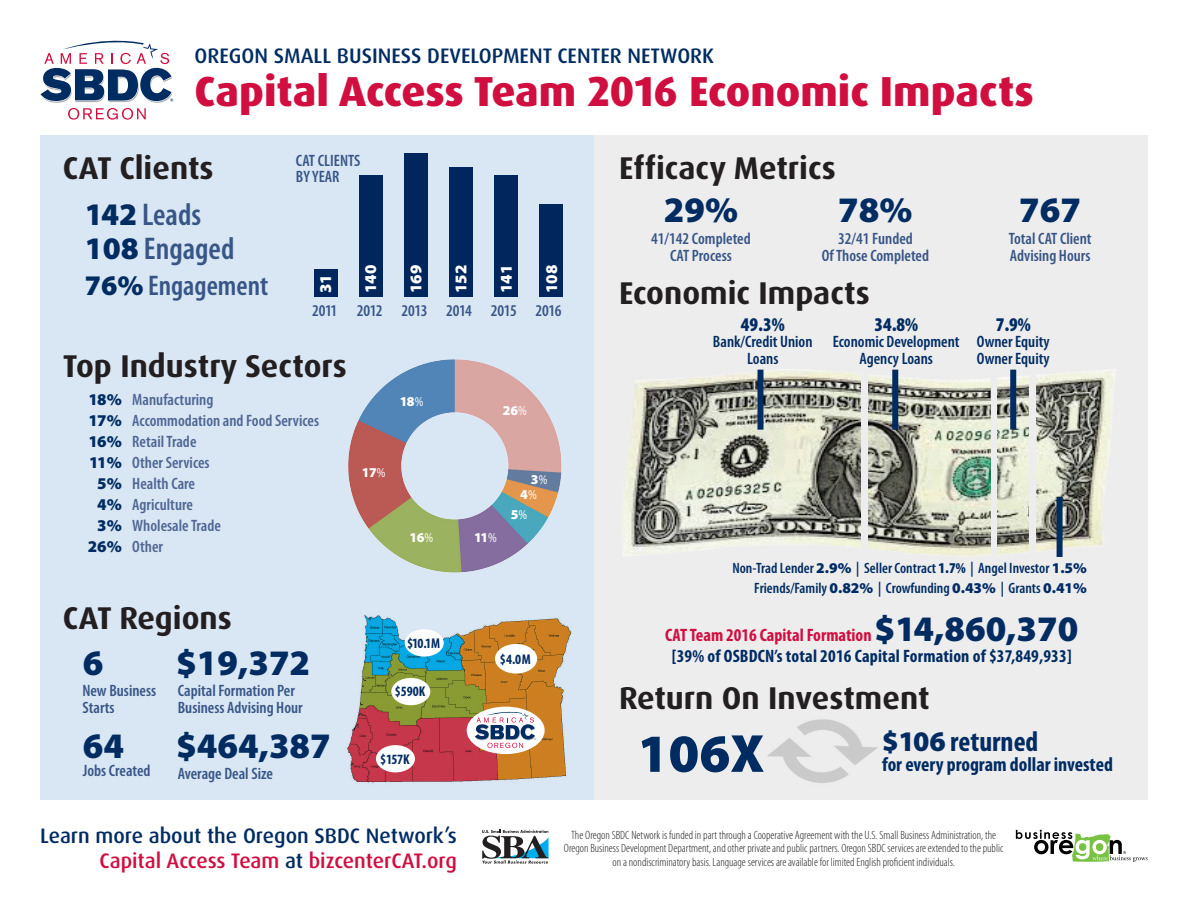
<style>
.page{position:relative;width:1188px;height:918px;background:#fff}
.page>*{position:absolute;margin:0;border:0;box-sizing:border-box;transform-origin:0 0}
.t1{font:900 54px "Myriad Pro";color:#002c62}
.t2{font:800 42px "Dax OT";color:#d10e40}
.t3{font:900 36px "Myriad Pro";color:#002c62}
.t4{font:700 31.5px "Dax OT";color:#231f20}
.t5{font:600 condensed 31.5px/34.5px "Myriad Pro";color:#375586}
.t6{font:600 condensed 28.5px "Myriad Pro";color:#375586}
.t7{font:700 condensed 28.5px "Myriad Pro";color:#002c62}
.t8{font:500 21px/25.2px "Dax OT";color:#002c62;text-align:right}
.t9{font:700 condensed 19.95px "Myriad Pro";color:#002c62}
.t10{font:900 condensed 19.5px "Myriad Pro";color:#002c62}
.t11{font:700 condensed 18px/21px "Myriad Pro";letter-spacing:.01em;color:#002c62;text-align:center}
.t12{font:600 condensed 16.5px/16.5px "Myriad Pro";color:#375586}
.t13{font:600 condensed 16.5px "Myriad Pro";color:#4e6693}
.t14{font:600 condensed 16.5px/16.5px "Myriad Pro";color:#002c62}
.t15{font:600 condensed 16.5px "Myriad Pro";letter-spacing:-.02em;color:#375586}
.t16{font:900 16.5px "Myriad Pro";color:#fff}
.t17{font:600 condensed 15px/19.5px "Myriad Pro";color:#002c62;text-align:right}
.t18{font:700 condensed 14.25px "Myriad Pro";color:#002c62}
.t19{font:900 13.5px "Myriad Pro";letter-spacing:-.04em;color:#fff}
.t20{font:300 condensed 12px/13.5px "Myriad Pro";color:#231f20;text-align:center}
.s1{font-weight:900;font-stretch:normal;color:#002c62}
.s2{font-weight:400;font-stretch:condensed}
.s3{font-weight:900;font-stretch:normal}
.s4{font-weight:900}
.s5{color:#d10e40}
.s6{font-weight:900;font-stretch:normal;font-size:36px}
</style>
<div class="page">
<div style="left:40px;top:135px;width:554px;height:665px;background:#d9e7f4"></div>
<div style="left:314px;top:270px;width:23px;height:27px;background:#002c62"></div>
<div style="left:359px;top:176px;width:23px;height:121px;background:#002c62"></div>
<div style="left:404px;top:153px;width:23px;height:144px;background:#002c62"></div>
<div style="left:449px;top:167px;width:23px;height:130px;background:#002c62"></div>
<div style="left:494px;top:176px;width:23px;height:121px;background:#002c62"></div>
<div style="left:539px;top:205px;width:23px;height:92px;background:#002c62"></div>
<div style="left:594px;top:135px;width:554px;height:665px;background:#ededee"></div>
<svg style="left:40px;top:41px;width:133px;height:79px"></svg>
<svg style="left:482px;top:830px;width:67px;height:34px"></svg>
<svg style="left:1016px;top:830px;width:131px;height:32px"></svg>
<img style="left:623px;top:370px;width:237px;height:185px">
<img style="left:347px;top:615px;width:225px;height:168px">
<div style="left:467px;top:707px;width:78px;height:47px;background:#fff;border-radius:50%"></div>
<svg style="left:475px;top:712px;width:61px;height:36px"></svg>
<div style="left:405px;top:629px;width:39px;height:28px;background:#fff;border-radius:50%"></div>
<div style="left:391px;top:678px;width:39px;height:27px;background:#fff;border-radius:50%"></div>
<div style="left:495px;top:644px;width:42px;height:30px;background:#fff;border-radius:50%"></div>
<div style="left:376px;top:745px;width:39px;height:27px;background:#fff;border-radius:50%"></div>
<img style="left:767px;top:719px;width:111px;height:64px">
<img style="left:869px;top:370px;width:121px;height:186px">
<img style="left:1037px;top:371px;width:77px;height:186px">
<img style="left:998px;top:370px;width:31px;height:184px">
<div style="left:892px;top:370px;width:6px;height:60px;background:#002c62"></div>
<div style="left:1010px;top:370px;width:6px;height:60px;background:#002c62"></div>
<div style="left:1057px;top:497px;width:6px;height:60px;background:#002c62"></div>
<div style="left:757px;top:370px;width:6px;height:60px;background:#002c62"></div>
<img style="left:348px;top:359px;width:214px;height:214px">
<h3 class="t8" style="left:194px;top:43px;width:521px">OREGON SMALL BUSINESS DEVELOPMENT CENTER NETWORK</h3>
<h2 class="t2" style="left:194px;top:64px;width:841px">Capital Access Team 2016 Economic Impacts</h2>
<h3 class="t4" style="left:63px;top:147px;width:152px">CAT Clients</h3>
<h3 class="t5" style="left:85px;top:196px;width:151px"><span class="s1">142</span> Leads<br><span class="s1">108</span> Engaged</h3>
<h3 class="t6" style="left:85px;top:268px;width:185px"><span class="s1">76%</span> Engagement</h3>
<h3 class="t12" style="left:296px;top:152px;width:66px">CAT CLIENTS<br>BY YEAR</h3>
<h3 class="t16" style="left:315px;top:293px;width:20px;rotate:-90deg">31</h3>
<h3 class="t16" style="left:360px;top:293px;width:30px;rotate:-90deg">140</h3>
<h3 class="t16" style="left:405px;top:293px;width:30px;rotate:-90deg">169</h3>
<h3 class="t16" style="left:450px;top:293px;width:30px;rotate:-90deg">152</h3>
<h3 class="t16" style="left:495px;top:293px;width:30px;rotate:-90deg">141</h3>
<h3 class="t16" style="left:540px;top:293px;width:30px;rotate:-90deg">108</h3>
<h3 class="t15" style="left:312px;top:301px;width:251px">2011 2012 2013 2014 2015 2016</h3>
<h3 class="t4" style="left:63px;top:346px;width:285px">Top Industry Sectors</h3>
<h3 class="t13" style="left:88px;top:390px;width:127px"><span class="s1">18%</span> Manufacturing</h3>
<h3 class="t13" style="left:88px;top:411px;width:232px"><span class="s1">17%</span> Accommodation and Food Services</h3>
<h3 class="t13" style="left:88px;top:432px;width:110px"><span class="s1">16%</span> Retail Trade</h3>
<h3 class="t13" style="left:89px;top:453px;width:122px"><span class="s1">11%</span> Other Services</h3>
<h3 class="t13" style="left:97px;top:474px;width:99px"><span class="s1">5%</span> Health Care</h3>
<h3 class="t13" style="left:97px;top:495px;width:97px"><span class="s1">4%</span> Agriculture</h3>
<h3 class="t13" style="left:97px;top:516px;width:125px"><span class="s1">3%</span> Wholesale Trade</h3>
<h3 class="t13" style="left:88px;top:537px;width:77px"><span class="s1">26%</span> Other</h3>
<p class="t19" style="left:400px;top:392px;width:25px">18<span class="s2">%</span></p>
<p class="t19" style="left:503px;top:402px;width:26px">26<span class="s2">%</span></p>
<p class="t19" style="left:362px;top:464px;width:25px">17<span class="s2">%</span></p>
<p class="t19" style="left:410px;top:528px;width:25px">16<span class="s2">%</span></p>
<p class="t19" style="left:474px;top:528px;width:24px">11<span class="s2">%</span></p>
<p class="t19" style="left:531px;top:470px;width:18px">3<span class="s2">%</span></p>
<p class="t19" style="left:520px;top:485px;width:18px">4<span class="s2">%</span></p>
<p class="t19" style="left:511px;top:505px;width:18px">5<span class="s2">%</span></p>
<h3 class="t4" style="left:63px;top:598px;width:170px">CAT Regions</h3>
<h3 class="t3" style="left:83px;top:639px;width:22px">6</h3>
<h3 class="t3" style="left:176px;top:639px;width:135px">$19,372</h3>
<h3 class="t12" style="left:82px;top:682px;width:75px">New Business<br>Starts</h3>
<h3 class="t12" style="left:178px;top:682px;width:126px">Capital Formation Per<br>Business Advising Hour</h3>
<h3 class="t3" style="left:83px;top:722px;width:43px">64</h3>
<h3 class="t3" style="left:176px;top:722px;width:156px">$464,387</h3>
<h3 class="t12" style="left:83px;top:762px;width:69px">Jobs Created</h3>
<h3 class="t12" style="left:178px;top:765px;width:97px">Average Deal Size</h3>
<p class="t18" style="left:407px;top:634px;width:35px">$10.1M</p>
<p class="t18" style="left:395px;top:683px;width:32px">$590K</p>
<p class="t18" style="left:380px;top:750px;width:31px">$157K</p>
<p class="t18" style="left:500px;top:650px;width:32px">$4.0M</p>
<h3 class="t4" style="left:619px;top:147px;width:218px">Efficacy Metrics</h3>
<h3 class="t3" style="left:664px;top:186px;width:76px">29%</h3>
<h3 class="t3" style="left:838px;top:186px;width:76px">78%</h3>
<h3 class="t3" style="left:1019px;top:186px;width:63px">767</h3>
<h3 class="t12" style="left:651px;top:230px;width:101px;text-align:center">41/142 Completed<br>CAT Process</h3>
<h3 class="t12" style="left:1009px;top:230px;width:84px">Total CAT Client<br>Advising Hours</h3>
<h3 class="t12" style="left:822px;top:230px;width:109px;text-align:center">32/41 Funded<br>Of Those Completed</h3>
<h3 class="t4" style="left:619px;top:273px;width:252px">Economic Impacts</h3>
<h3 class="t10" style="left:741px;top:312px;width:45px">49.3%</h3>
<h3 class="t10" style="left:874px;top:312px;width:45px">34.8%</h3>
<h3 class="t10" style="left:996px;top:312px;width:37px">7.9%</h3>
<h3 class="t14" style="left:747px;top:333px;width:304px;text-indent:-34px">Bank/Credit Union Economic Development Owner Equity<br>Loans</h3>
<h3 class="t14" style="left:859px;top:350px;width:75px">Agency Loans</h3>
<h3 class="t14" style="left:977px;top:350px;width:74px">Owner Equity</h3>
<p class="t17" style="left:732px;top:558px;width:356px">Non-Trad Lender <span class="s3">2.9%</span> | Seller Contract <span class="s4">1.7%</span> | Angel Investor <span class="s3">1.5%<br></span>Friends/Family <span class="s3">0.82%</span> | Crowfunding <span class="s3">0.43%</span> | Grants <span class="s3">0.41%</span></p>
<h3 class="t11" style="left:665px;top:624px;width:415px"><span class="s5">CAT Team 2016 Capital Formation</span> <span class="s6">$14,860,370 </span>[39% of OSBDCN’s total 2016 Capital Formation of $37,849,933]</h3>
<h3 class="t4" style="left:619px;top:678px;width:312px">Return On Investment</h3>
<h1 class="t1" style="left:637px;top:718px;width:128px">106X</h1>
<h3 class="t7" style="left:882px;top:724px;width:158px"><span class="s3">$106</span> returned</h3>
<h3 class="t9" style="left:882px;top:752px;width:232px">for every program dollar invested</h3>
<h3 class="t8" style="left:40px;top:823px;width:418px">Learn more about the Oregon SBDC Network’s<br><span class="s5">Capital Access Team</span> at <span class="s5">bizcenterCAT.org</span></h3>
<p class="t20" style="left:564px;top:828px;width:441px">The Oregon SBDC Network is funded in part through a Cooperative Agreement with the U.S. Small Business Administration, the<br>Oregon Business Development Department, and other private and public partners. Oregon SBDC services are extended to the public on a nondiscriminatory basis. Language services are available for limited English proficient individuals.</p>
</div>
